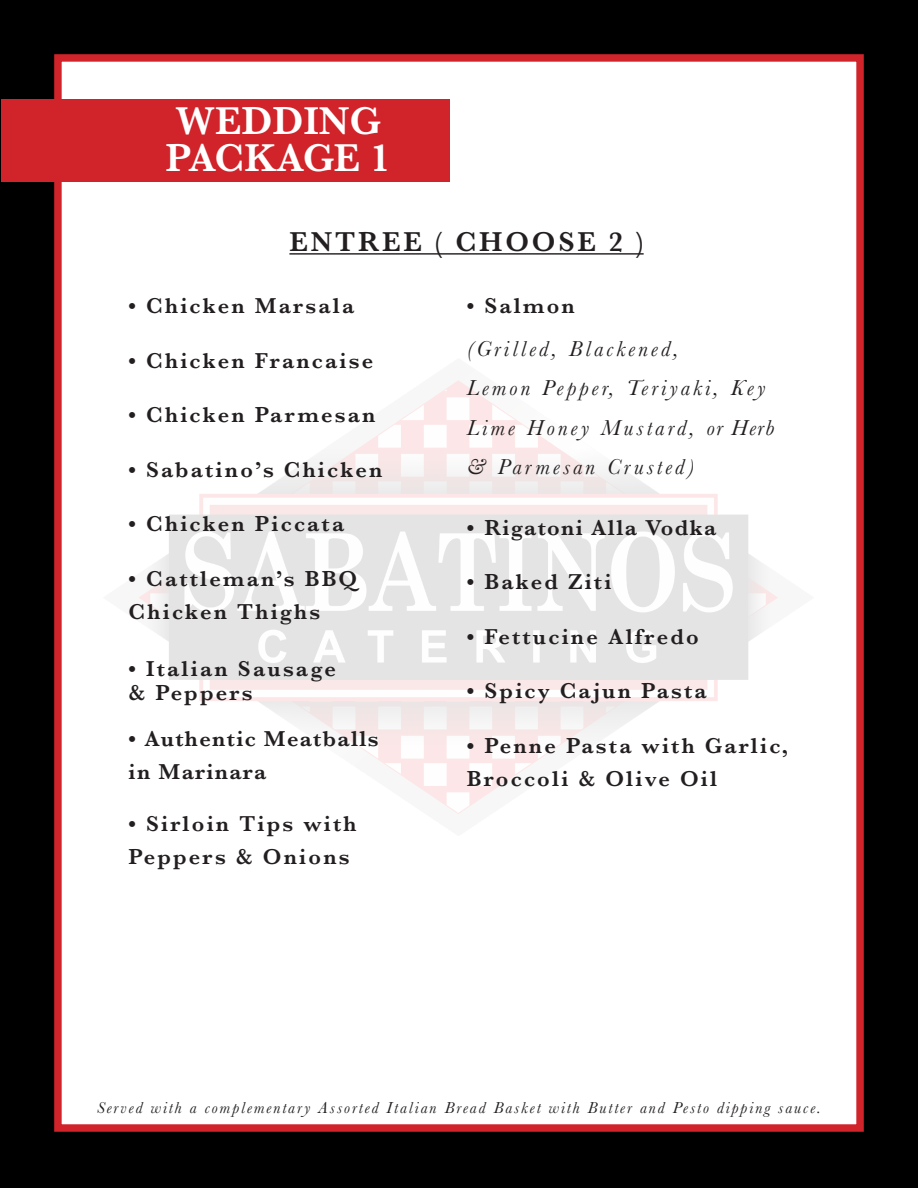
<style>
.page{position:relative;width:918px;height:1188px;background:#000}
.page>*{position:absolute;margin:0;border:0;box-sizing:border-box;transform-origin:0 0}
.t1{font:600 40.35px/37px "Baskerville";color:#fff}
.t2{font:600 28.35px "Baskerville";letter-spacing:.1em;color:#231f20}
.t3{font:600 22.35px/33.5px "Baskerville";letter-spacing:.1em;color:#231f20}
.t4{font:italic 22.35px/39.5px "Baskerville";letter-spacing:.14em;color:#231f20}
.t5{font:600 22.35px "Baskerville";letter-spacing:.06em;color:#231f20}
.t6{font:italic 16.5px "Baskerville";letter-spacing:.12em;color:#231f20}
</style>
<div class="page">
<div style="left:54px;top:54px;width:810px;height:1078px;background:#fff;border:7px solid #d1232a"></div>
<img style="left:138px;top:380px;width:640px;height:434px">
<hr style="left:289px;top:253px;width:355px;height:2px;background:#231f20">
<div style="left:1px;top:99px;width:448px;height:82px;background:#d1232a"></div>
<p class="t1" style="left:166px;top:102px;width:226px">WEDDING<br>PACKAGE 1</p>
<p class="t2" style="left:289px;top:222px;width:356px">ENTREE ( CHOOSE 2 )</p>
<p class="t3" style="left:129px;top:289px;width:227px">• Chicken Marsala</p>
<p class="t3" style="left:129px;top:343px;width:246px">• Chicken Francaise</p>
<p class="t3" style="left:129px;top:398px;width:248px">• Chicken Parmesan</p>
<p class="t3" style="left:129px;top:452px;width:255px">• Sabatino’s Chicken</p>
<p class="t3" style="left:129px;top:507px;width:217px">• Chicken Piccata</p>
<p class="t3" style="left:129px;top:561px;width:230px">• Cattleman’s BBQ</p>
<p class="t3" style="left:129px;top:594px;width:193px">Chicken Thighs</p>
<p class="t3" style="left:129px;top:652px;width:209px">• Italian Sausage</p>
<p class="t3" style="left:129px;top:676px;width:126px">&amp; Peppers</p>
<p class="t5" style="left:129px;top:723px;width:251px">• Authentic Meatballs</p>
<p class="t5" style="left:129px;top:756px;width:139px">in Marinara</p>
<p class="t3" style="left:129px;top:806px;width:229px">• Sirloin Tips with<br>Peppers &amp; Onions</p>
<p class="t3" style="left:467px;top:289px;width:109px">• Salmon</p>
<p class="t4" style="left:467px;top:329px;width:214px">(Grilled, Blackened,</p>
<p class="t4" style="left:467px;top:368px;width:309px">Lemon Pepper, Teriyaki, Key<br>Lime Honey Mustard, or Herb &amp; Parmesan Crusted)</p>
<p class="t5" style="left:467px;top:512px;width:251px">• Rigatoni Alla Vodka</p>
<p class="t3" style="left:467px;top:565px;width:146px">• Baked Ziti</p>
<p class="t3" style="left:467px;top:619px;width:233px">• Fettucine Alfredo</p>
<p class="t3" style="left:467px;top:674px;width:241px">• Spicy Cajun Pasta</p>
<p class="t3" style="left:467px;top:728px;width:323px">• Penne Pasta with Garlic,<br>Broccoli &amp; Olive Oil</p>
<p class="t6" style="left:97px;top:1097px;width:726px">Served with a complementary Assorted Italian Bread Basket with Butter and Pesto dipping sauce.</p>
</div>
